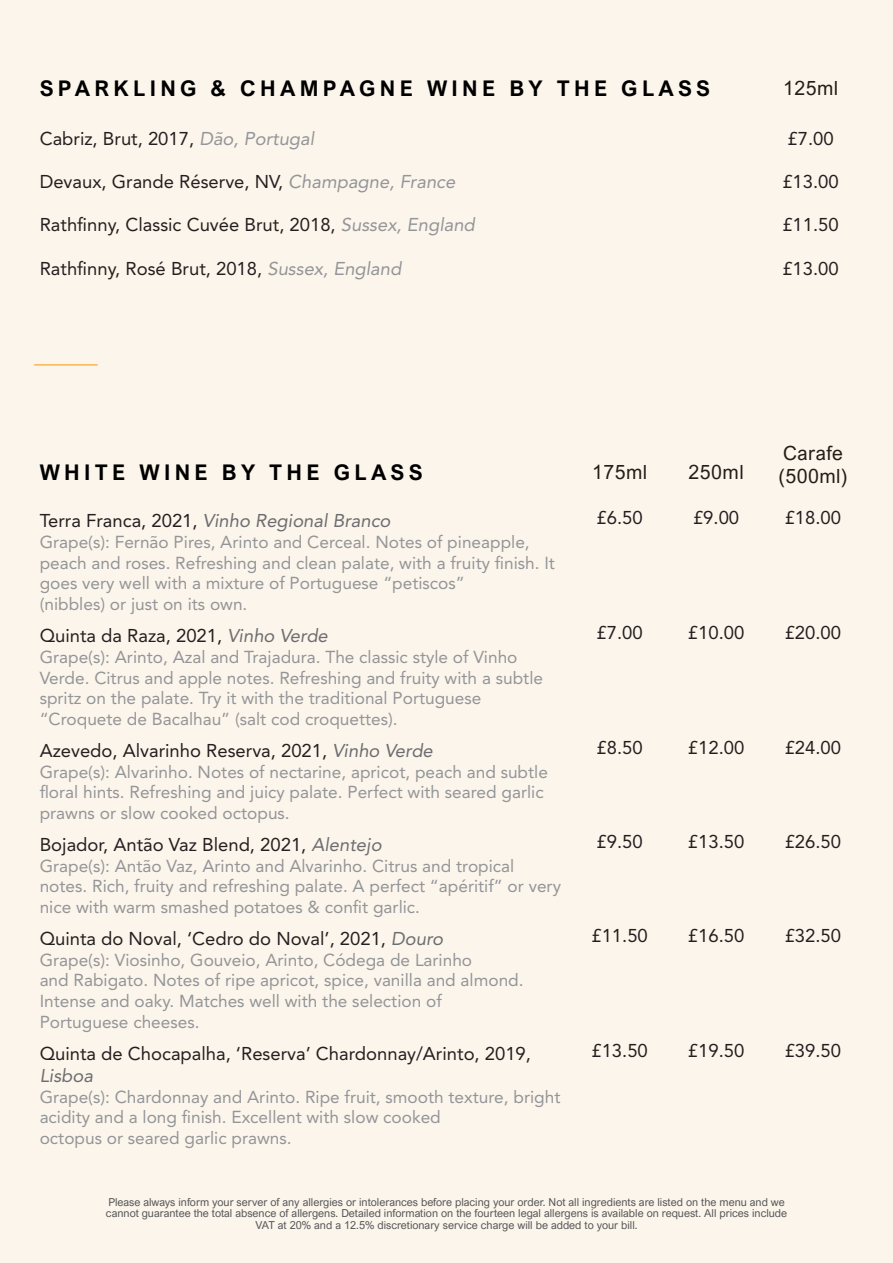
<style>
.page{position:relative;width:893px;height:1263px;background:#fcf5eb}
.page>*{position:absolute;margin:0;border:0;box-sizing:border-box;transform-origin:0 0}
.t1{font:700 21.6px "Arial Nova";letter-spacing:.2em;color:#000}
.t2{font:19.5px/23.4px "Arial Nova";letter-spacing:.025em;color:#241e1b}
.t3{font:18.45px/22.2px "Avenir LT Std";color:#231f20}
.t4{font:italic 18.45px "Avenir LT Std";color:#6c6d70}
.t5{font:17.25px/20.7px "Avenir LT Std";color:#939598}
.t6{font:10.95px/11.7px "Arial Nova";color:#57585a;text-align:center}
.s1{font-style:italic;color:#939598}
.s2{font-style:normal;color:#231f20}
.s3{font-style:italic;color:#6c6d70}
</style>
<div class="page">
<hr style="left:34px;top:364px;width:64px;height:2px;background:#fbb34d">
<p class="t1" style="left:40px;top:76px;width:672px">SPARKLING &amp; CHAMPAGNE WINE BY THE GLASS</p>
<p class="t2" style="left:783px;top:77px;width:57px">125ml</p>
<p class="t3" style="left:40px;top:127px;width:276px">Cabriz, Brut, 2017, <span class="s1">Dão, Portugal</span></p>
<p class="t3" style="left:787px;top:127px;width:48px">£7.00</p>
<p class="t3" style="left:40px;top:171px;width:417px">Devaux, Grande Réserve, NV, <span class="s1">Champagne, France</span></p>
<p class="t3" style="left:782px;top:171px;width:58px">£13.00</p>
<p class="t3" style="left:40px;top:214px;width:437px">Rathfinny, Classic Cuvée Brut, 2018, <span class="s1">Sussex, England</span></p>
<p class="t3" style="left:782px;top:214px;width:58px">£11.50</p>
<p class="t3" style="left:40px;top:257px;width:363px">Rathfinny, Rosé Brut, 2018, <span class="s1">Sussex, England</span></p>
<p class="t3" style="left:782px;top:257px;width:58px">£13.00</p>
<p class="t1" style="left:40px;top:459px;width:385px">WHITE WINE BY THE GLASS</p>
<p class="t2" style="left:592px;top:460px;width:57px">175ml</p>
<p class="t2" style="left:688px;top:460px;width:57px">250ml</p>
<p class="t2" style="left:778px;top:441px;width:71px">Carafe (500ml)</p>
<p class="t4" style="left:40px;top:510px;width:352px"><span class="s2">Terra Franca, 2021,</span> Vinho Regional Branco</p>
<p class="t5" style="left:40px;top:532px;width:517px">Grape(s): Fernão Pires, Arinto and Cerceal. Notes of pineapple, peach and roses. Refreshing and clean palate, with a fruity finish. It goes very well with a mixture of Portuguese “petiscos”</p>
<p class="t5" style="left:40px;top:594px;width:209px">(nibbles) or just on its own.</p>
<p class="t3" style="left:40px;top:625px;width:290px">Quinta da Raza, 2021, <span class="s3">Vinho Verde</span></p>
<p class="t5" style="left:40px;top:647px;width:505px">Grape(s): Arinto, Azal and Trajadura. The classic style of Vinho<br>Verde. Citrus and apple notes. Refreshing and fruity with a subtle spritz on the palate. Try it with the traditional Portuguese</p>
<p class="t5" style="left:40px;top:709px;width:360px">“Croquete de Bacalhau” (salt cod croquettes).</p>
<p class="t3" style="left:40px;top:739px;width:395px">Azevedo, Alvarinho Reserva, 2021, <span class="s3">Vinho Verde</span></p>
<p class="t5" style="left:40px;top:761px;width:510px">Grape(s): Alvarinho. Notes of nectarine, apricot, peach and subtle floral hints. Refreshing and juicy palate. Perfect with seared garlic prawns or slow cooked octopus.</p>
<p class="t3" style="left:40px;top:834px;width:343px">Bojador, Antão Vaz Blend, 2021, <span class="s3">Alentejo</span></p>
<p class="t5" style="left:40px;top:855px;width:523px">Grape(s): Antão Vaz, Arinto and Alvarinho. Citrus and tropical notes. Rich, fruity and refreshing palate. A perfect “apéritif” or very nice with warm smashed potatoes &amp; confit garlic.</p>
<p class="t3" style="left:40px;top:928px;width:405px">Quinta do Noval, ‘Cedro do Noval’, 2021, <span class="s3">Douro</span></p>
<p class="t5" style="left:40px;top:949px;width:434px">Grape(s): Viosinho, Gouveio, Arinto, Códega de Larinho</p>
<p class="t5" style="left:40px;top:970px;width:485px">and Rabigato. Notes of ripe apricot, spice, vanilla and almond.<br>Intense and oaky. Matches well with the selection of</p>
<p class="t5" style="left:40px;top:1012px;width:161px">Portuguese cheeses.</p>
<p class="t3" style="left:40px;top:1042px;width:493px">Quinta de Chocapalha, ‘Reserva’ Chardonnay/Arinto, 2019,<br><span class="s3">Lisboa</span></p>
<p class="t5" style="left:40px;top:1086px;width:522px">Grape(s): Chardonnay and Arinto. Ripe fruit, smooth texture, bright acidity and a long finish. Excellent with slow cooked</p>
<p class="t5" style="left:40px;top:1128px;width:253px">octopus or seared garlic prawns.</p>
<p class="t3" style="left:597px;top:507px;width:48px">£6.50</p>
<p class="t3" style="left:693px;top:507px;width:48px">£9.00</p>
<p class="t3" style="left:785px;top:507px;width:58px">£18.00</p>
<p class="t3" style="left:597px;top:622px;width:48px">£7.00</p>
<p class="t3" style="left:688px;top:622px;width:58px">£10.00</p>
<p class="t3" style="left:785px;top:622px;width:58px">£20.00</p>
<p class="t3" style="left:597px;top:737px;width:48px">£8.50</p>
<p class="t3" style="left:688px;top:737px;width:58px">£12.00</p>
<p class="t3" style="left:785px;top:737px;width:58px">£24.00</p>
<p class="t3" style="left:597px;top:831px;width:48px">£9.50</p>
<p class="t3" style="left:688px;top:831px;width:58px">£13.50</p>
<p class="t3" style="left:785px;top:831px;width:58px">£26.50</p>
<p class="t3" style="left:591px;top:925px;width:58px">£11.50</p>
<p class="t3" style="left:688px;top:925px;width:58px">£16.50</p>
<p class="t3" style="left:785px;top:925px;width:58px">£32.50</p>
<p class="t3" style="left:591px;top:1039px;width:58px">£13.50</p>
<p class="t3" style="left:688px;top:1039px;width:58px">£19.50</p>
<p class="t3" style="left:785px;top:1039px;width:58px">£39.50</p>
<p class="t6" style="left:106px;top:1196px;width:683px">Please always inform your server of any allergies or intolerances before placing your order. Not all ingredients are listed on the menu and we cannot guarantee the total absence of allergens. Detailed information on the fourteen legal allergens is available on request. All prices include<br>VAT at 20% and a 12.5% discretionary service charge will be added to your bill.</p>
</div>
